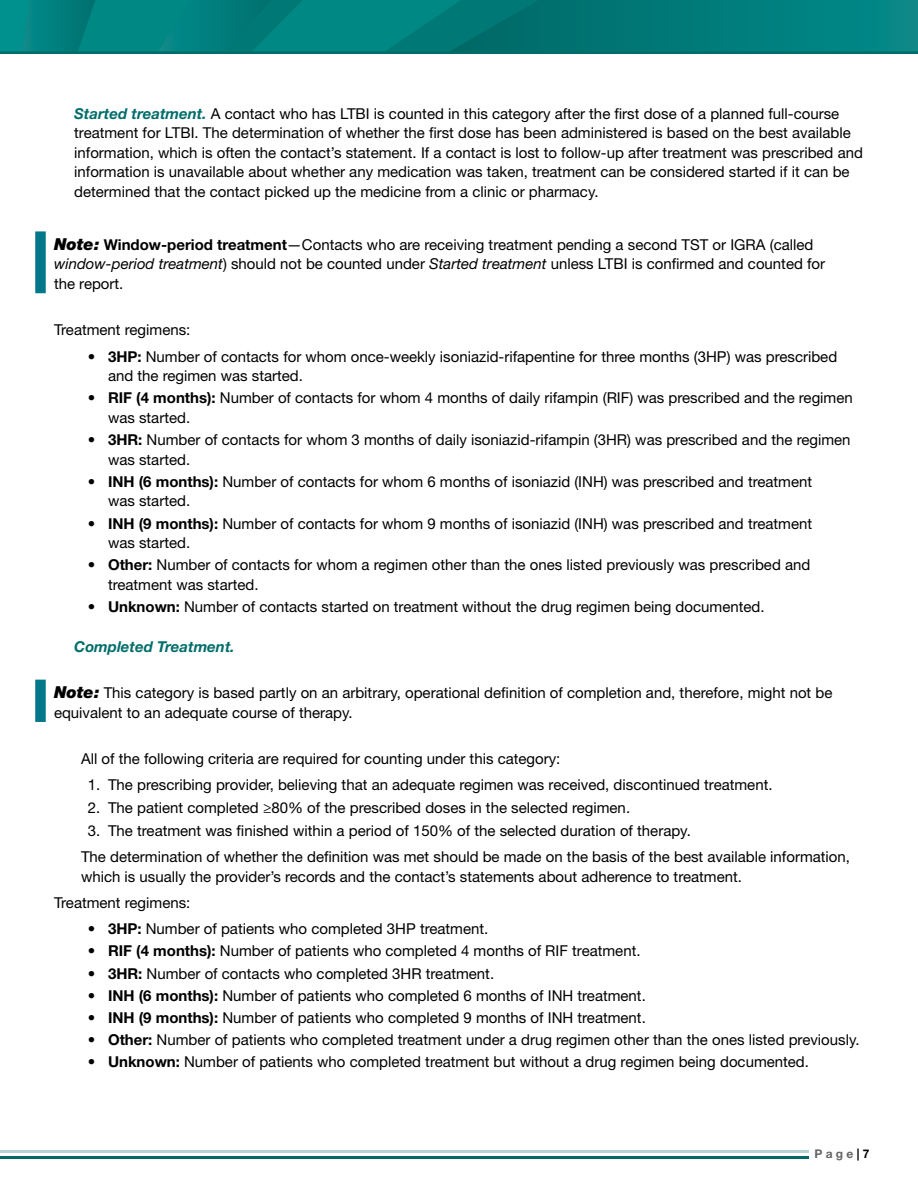
<style>
.page{position:relative;width:918px;height:1188px;background:#fff}
.page>*{position:absolute;margin:0;border:0;box-sizing:border-box;transform-origin:0 0}
.NestedP2{font:15px/19.5px "Helvetica Neue LT Std";color:#000}
.P__Note_Nested{font:15px/19.5px "Helvetica Neue LT Std";color:#000}
.P__Indent{font:15px/19.5px "Helvetica Neue LT Std";color:#000}
.NestedP2-2{font:italic 700 15px "Helvetica Neue LT Std";color:#006d6b}
.t1{font:700 12px "Helvetica Neue LT Std";color:#636466}
.s1{font-weight:700;font-style:italic;color:#006d6b}
.s2{font-weight:900;font-style:italic;font-size:16.5px}
.s3{font-weight:700}
.s4{font-style:italic}
.s5{color:#000}
</style>
<div class="page">
<svg style="left:0;top:0;width:918px;height:51px;background:#007f7d"></svg>
<hr style="left:0;top:51px;width:918px;height:3px;background:#006d6b">
<hr style="left:0;top:1156px;width:809px;height:2px;background:#006865">
<hr style="left:0;top:1150px;width:809px;height:3px;background:#b7d4d4">
<div style="left:35px;top:231px;width:11px;height:62px;background:#00788a"></div>
<div style="left:35px;top:680px;width:11px;height:42px;background:#00788a"></div>
<p class="NestedP2" style="left:74px;top:103px;width:790px"><span class="s1">Started treatment.</span> A contact who has LTBI is counted in this category after the first dose of a planned full-course treatment for LTBI. The determination of whether the first dose has been administered is based on the best available information, which is often the contact’s statement. If a contact is lost to follow-up after treatment was prescribed and information is unavailable about whether any medication was taken, treatment can be considered started if it can be determined that the contact picked up the medicine from a clinic or pharmacy.</p>
<p class="P__Note_Nested" style="left:54px;top:235px;width:773px"><span class="s2">Note:</span> <span class="s3">Window-period treatment</span>—Contacts who are receiving treatment pending a second TST or IGRA (called <span class="s4">window-period treatment</span>) should not be counted under <span class="s4">Started treatment</span> unless LTBI is confirmed and counted for the report.</p>
<p class="NestedP2" style="left:54px;top:320px;width:138px">Treatment regimens:</p>
<p class="NestedP2" style="left:108px;top:346px;width:731px;text-indent:-20px">• <span class="s3">3HP:</span> Number of contacts for whom once-weekly isoniazid-rifapentine for three months (3HP) was prescribed and the regimen was started.</p>
<p class="NestedP2" style="left:108px;top:388px;width:746px;text-indent:-20px">• <span class="s3">RIF (4 months):</span> Number of contacts for whom 4 months of daily rifampin (RIF) was prescribed and the regimen was started.</p>
<p class="NestedP2" style="left:108px;top:430px;width:744px;text-indent:-20px">• <span class="s3">3HR:</span> Number of contacts for whom 3 months of daily isoniazid-rifampin (3HR) was prescribed and the regimen was started.</p>
<p class="NestedP2" style="left:108px;top:472px;width:706px;text-indent:-20px">• <span class="s3">INH (6 months):</span> Number of contacts for whom 6 months of isoniazid (INH) was prescribed and treatment was started.</p>
<p class="NestedP2" style="left:108px;top:513px;width:706px;text-indent:-20px">• <span class="s3">INH (9 months):</span> Number of contacts for whom 9 months of isoniazid (INH) was prescribed and treatment was started.</p>
<p class="NestedP2" style="left:108px;top:555px;width:704px;text-indent:-20px">• <span class="s3">Other:</span> Number of contacts for whom a regimen other than the ones listed previously was prescribed and treatment was started.</p>
<p class="NestedP2" style="left:88px;top:597px;width:678px">• <span class="s3">Unknown:</span> Number of contacts started on treatment without the drug regimen being documented.</p>
<p class="NestedP2-2" style="left:74px;top:637px;width:162px">Completed Treatment.</p>
<p class="P__Note_Nested" style="left:54px;top:683px;width:780px"><span class="s2">Note:</span> This category is based partly on an arbitrary, operational definition of completion and, therefore, might not be equivalent to an adequate course of therapy.</p>
<p class="P__Indent" style="left:81px;top:749px;width:481px">All of the following criteria are required for counting under this category:</p>
<p class="NestedP2" style="left:88px;top:775px;width:686px">1. The prescribing provider, believing that an adequate regimen was received, discontinued treatment.</p>
<p class="NestedP2" style="left:88px;top:798px;width:544px">2. The patient completed ≥80% of the prescribed doses in the selected regimen.</p>
<p class="NestedP2" style="left:88px;top:821px;width:605px">3. The treatment was finished within a period of 150% of the selected duration of therapy.</p>
<p class="P__Indent" style="left:81px;top:847px;width:771px">The determination of whether the definition was met should be made on the basis of the best available information, which is usually the provider’s records and the contact’s statements about adherence to treatment.</p>
<p class="NestedP2" style="left:54px;top:893px;width:138px">Treatment regimens:</p>
<p class="NestedP2" style="left:88px;top:919px;width:402px">• <span class="s3">3HP:</span> Number of patients who completed 3HP treatment.</p>
<p class="NestedP2" style="left:88px;top:941px;width:554px">• <span class="s3">RIF (4 months):</span> Number of patients who completed 4 months of RIF treatment.</p>
<p class="NestedP2" style="left:88px;top:963px;width:408px">• <span class="s3">3HR:</span> Number of contacts who completed 3HR treatment.</p>
<p class="NestedP2" style="left:88px;top:985px;width:560px">• <span class="s3">INH (6 months):</span> Number of patients who completed 6 months of INH treatment.</p>
<p class="NestedP2" style="left:88px;top:1008px;width:560px">• <span class="s3">INH (9 months):</span> Number of patients who completed 9 months of INH treatment.</p>
<p class="NestedP2" style="left:88px;top:1030px;width:773px">• <span class="s3">Other:</span> Number of patients who completed treatment under a drug regimen other than the ones listed previously.</p>
<p class="NestedP2" style="left:88px;top:1052px;width:723px">• <span class="s3">Unknown:</span> Number of patients who completed treatment but without a drug regimen being documented.</p>
<p class="t1" style="left:814px;top:1147px;width:57px">P a g e <span class="s5">| 7</span></p>
</div>
